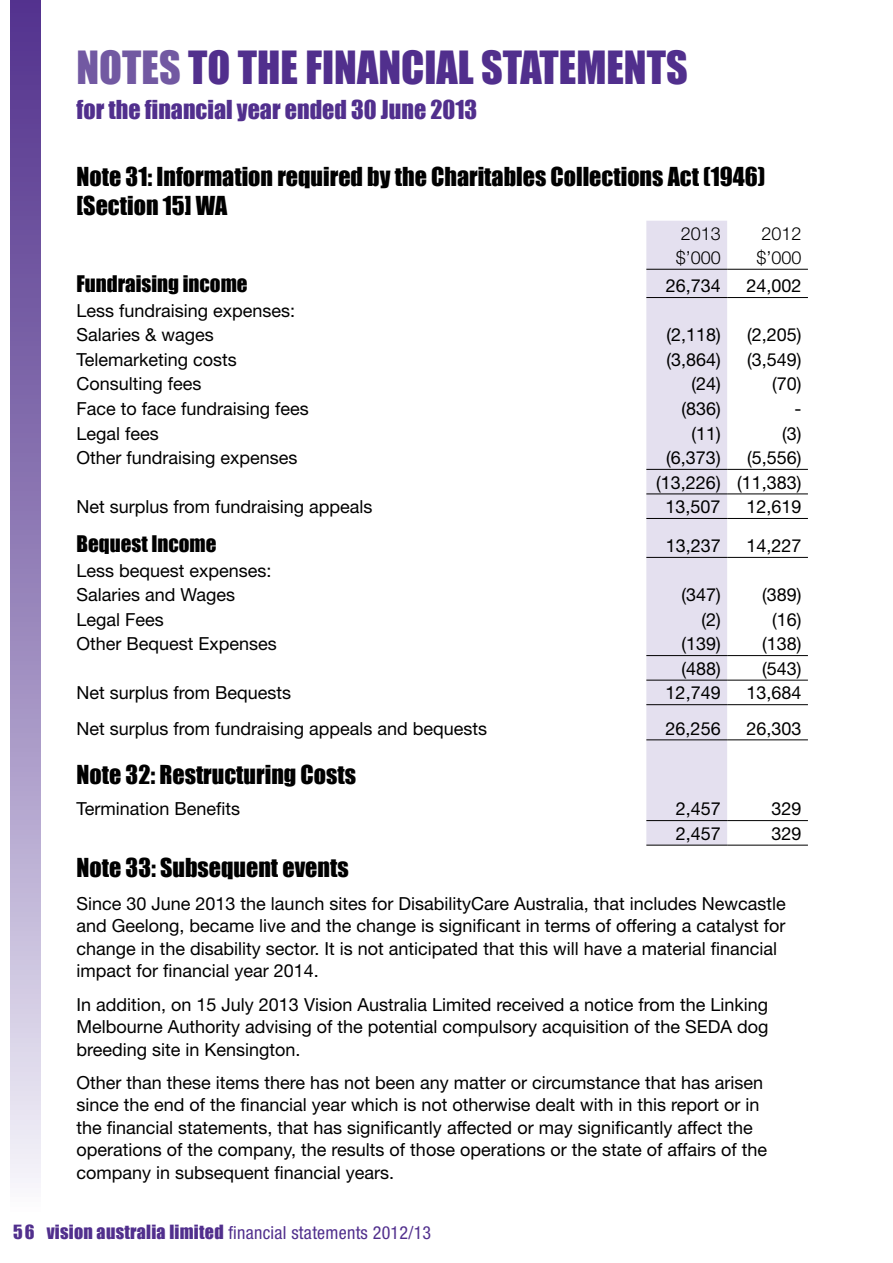
<style>
.page{position:relative;width:893px;height:1263px;background:#fff}
.page>*{position:absolute;margin:0;border:0;box-sizing:border-box;transform-origin:0 0}
.t1{font:42px "Impact";color:#512f8d}
.t2{font:24px/28.8px "Impact";color:#000}
.t3{font:24px "Impact";color:#512f8d}
.t4{font:21px "Impact";color:#000}
.t5{font:18px/22.5px "Helvetica Neue LT Std";color:#000}
.t6{font:condensed 18px "Helvetica Neue LT Std";letter-spacing:.015em;color:#512f8d}
.t7{font:300 18px/24px "Helvetica Neue LT Std";color:#000}
.s1{color:#7259a2}
.s2{font-family:"Impact";font-stretch:normal}
</style>
<div class="page">
<div style="left:11px;top:0;width:29px;height:1216px;background:linear-gradient(to bottom,#4c2a88,#f0eff7)"></div>
<div style="left:646px;top:221px;width:81px;height:624px;background:#e4e0ef"></div>
<hr style="left:646px;top:518px;width:81px;height:1px;background:#000">
<hr style="left:727px;top:518px;width:81px;height:1px;background:#000">
<hr style="left:646px;top:680px;width:81px;height:1px;background:#000">
<hr style="left:727px;top:680px;width:81px;height:1px;background:#000">
<hr style="left:646px;top:269px;width:81px;height:1px;background:#000">
<hr style="left:727px;top:269px;width:81px;height:1px;background:#000">
<hr style="left:646px;top:297px;width:81px;height:1px;background:#000">
<hr style="left:727px;top:297px;width:81px;height:1px;background:#000">
<hr style="left:646px;top:557px;width:81px;height:1px;background:#000">
<hr style="left:727px;top:557px;width:81px;height:1px;background:#000">
<hr style="left:646px;top:655px;width:81px;height:1px;background:#000">
<hr style="left:727px;top:655px;width:81px;height:1px;background:#000">
<hr style="left:646px;top:820px;width:81px;height:1px;background:#000">
<hr style="left:727px;top:820px;width:81px;height:1px;background:#000">
<hr style="left:646px;top:845px;width:81px;height:1px;background:#000">
<hr style="left:727px;top:845px;width:81px;height:1px;background:#000">
<hr style="left:646px;top:704px;width:81px;height:1px;background:#000">
<hr style="left:727px;top:704px;width:81px;height:1px;background:#000">
<hr style="left:646px;top:739px;width:81px;height:1px;background:#000">
<hr style="left:727px;top:739px;width:81px;height:1px;background:#000">
<hr style="left:646px;top:469px;width:81px;height:1px;background:#000">
<hr style="left:727px;top:469px;width:81px;height:1px;background:#000">
<hr style="left:646px;top:493px;width:81px;height:1px;background:#000">
<hr style="left:727px;top:493px;width:81px;height:1px;background:#000">
<h1 class="t1" style="left:77px;top:35px;width:613px"><span class="s1">notes</span> to the financial statements</h1>
<h2 class="t3" style="left:77px;top:91px;width:402px">for the financial year ended 30 June 2013</h2>
<h2 class="t2" style="left:77px;top:161px;width:690px">Note 31: Information required by the Charitables Collections Act (1946) [Section 15] WA</h2>
<p class="t7" style="left:676px;top:221px;width:47px">2013 $’000</p>
<p class="t7" style="left:756px;top:221px;width:47px">2012 $’000</p>
<p class="t4" style="left:77px;top:268px;width:173px">Fundraising income</p>
<p class="t5" style="left:666px;top:274px;width:57px">26,734</p>
<p class="t5" style="left:746px;top:274px;width:57px">24,002</p>
<p class="t5" style="left:77px;top:298px;width:220px;line-height:24.6px">Less fundraising expenses:<br>Salaries &amp; wages</p>
<p class="t5" style="left:666px;top:323px;width:56px">(2,118)</p>
<p class="t5" style="left:747px;top:323px;width:56px">(2,205)</p>
<p class="t5" style="left:77px;top:348px;width:162px">Telemarketing costs</p>
<p class="t5" style="left:666px;top:348px;width:56px">(3,864)</p>
<p class="t5" style="left:747px;top:348px;width:56px">(3,549)</p>
<p class="t5" style="left:76px;top:373px;width:127px">Consulting fees</p>
<p class="t5" style="left:691px;top:373px;width:31px">(24)</p>
<p class="t5" style="left:772px;top:373px;width:31px">(70)</p>
<p class="t5" style="left:76px;top:397px;width:234px">Face to face fundraising fees</p>
<p class="t5" style="left:681px;top:397px;width:41px">(836)</p>
<p class="t5" style="left:794px;top:397px;width:9px">-</p>
<p class="t5" style="left:76px;top:422px;width:84px">Legal fees</p>
<p class="t5" style="left:691px;top:422px;width:31px">(11)</p>
<p class="t5" style="left:782px;top:422px;width:21px">(3)</p>
<p class="t5" style="left:76px;top:446px;width:223px">Other fundraising expenses</p>
<p class="t5" style="left:666px;top:446px;width:56px">(6,373)</p>
<p class="t5" style="left:656px;top:445px;width:147px;line-height:24.6px;text-align:right">(5,556)<br>(13,226) (11,383)</p>
<p class="t5" style="left:76px;top:495px;width:298px">Net surplus from fundraising appeals</p>
<p class="t5" style="left:666px;top:495px;width:57px">13,507</p>
<p class="t5" style="left:746px;top:495px;width:57px">12,619</p>
<p class="t4" style="left:77px;top:527px;width:141px">Bequest Income</p>
<p class="t5" style="left:666px;top:534px;width:57px">13,237</p>
<p class="t5" style="left:746px;top:534px;width:57px">14,227</p>
<p class="t5" style="left:77px;top:558px;width:197px;line-height:24.6px">Less bequest expenses:<br>Salaries and Wages</p>
<p class="t5" style="left:681px;top:583px;width:41px">(347)</p>
<p class="t5" style="left:762px;top:583px;width:41px">(389)</p>
<p class="t5" style="left:77px;top:608px;width:89px">Legal Fees</p>
<p class="t5" style="left:701px;top:608px;width:21px">(2)</p>
<p class="t5" style="left:772px;top:608px;width:31px">(16)</p>
<p class="t5" style="left:76px;top:632px;width:202px">Other Bequest Expenses</p>
<p class="t5" style="left:681px;top:632px;width:41px">(139)</p>
<p class="t5" style="left:762px;top:632px;width:41px">(138)</p>
<p class="t5" style="left:681px;top:657px;width:41px">(488)</p>
<p class="t5" style="left:762px;top:657px;width:41px">(543)</p>
<p class="t5" style="left:76px;top:681px;width:216px">Net surplus from Bequests</p>
<p class="t5" style="left:666px;top:681px;width:57px">12,749</p>
<p class="t5" style="left:746px;top:681px;width:57px">13,684</p>
<p class="t5" style="left:76px;top:717px;width:412px">Net surplus from fundraising appeals and bequests</p>
<p class="t5" style="left:666px;top:717px;width:57px">26,256</p>
<p class="t5" style="left:746px;top:717px;width:57px">26,303</p>
<h2 class="t2" style="left:77px;top:760px;width:281px">Note 32: Restructuring Costs</h2>
<p class="t5" style="left:77px;top:797px;width:165px">Termination Benefits</p>
<p class="t5" style="left:676px;top:797px;width:47px">2,457</p>
<p class="t5" style="left:771px;top:797px;width:32px">329</p>
<p class="t5" style="left:676px;top:822px;width:47px">2,457</p>
<p class="t5" style="left:771px;top:822px;width:32px">329</p>
<h2 class="t2" style="left:77px;top:852px;width:274px">Note 33: Subsequent events</h2>
<p class="t5" style="left:77px;top:892px;width:711px">Since 30 June 2013 the launch sites for DisabilityCare Australia, that includes Newcastle and Geelong, became live and the change is significant in terms of offering a catalyst for change in the disability sector. It is not anticipated that this will have a material financial impact for financial year 2014.</p>
<p class="t5" style="left:77px;top:993px;width:693px;text-align:justify">In addition, on 15 July 2013 Vision Australia Limited received a notice from the Linking Melbourne Authority advising of the potential compulsory acquisition of the SEDA dog breeding site in Kensington.</p>
<p class="t5" style="left:77px;top:1071px;width:692px">Other than these items there has not been any matter or circumstance that has arisen since the end of the financial year which is not otherwise dealt with in this report or in the financial statements, that has significantly affected or may significantly affect the operations of the company, the results of those operations or the state of affairs of the company in subsequent financial years.</p>
<p class="t6" style="left:13px;top:1222px;width:420px"><span class="s2">56 vision australia limited</span> financial statements 2012/13</p>
</div>
